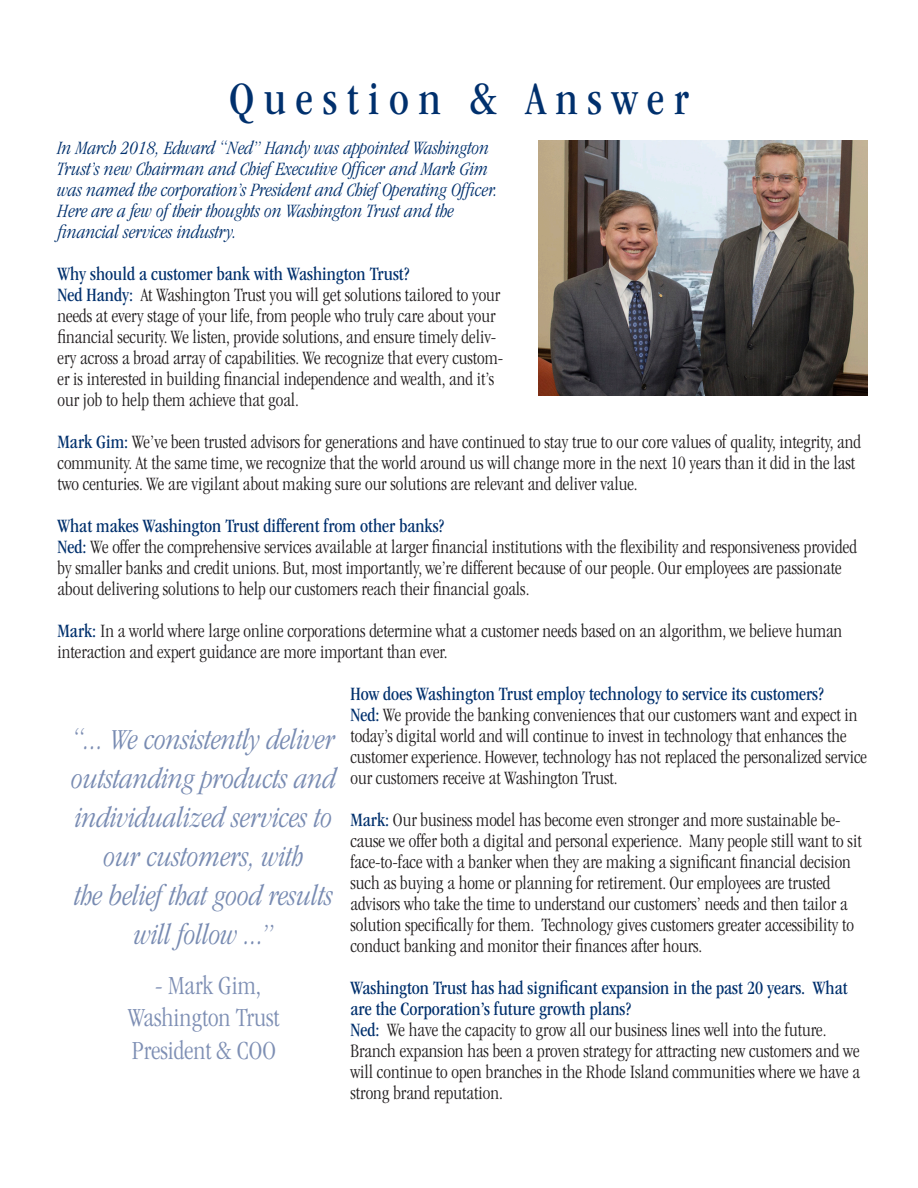
<style>
.page{position:relative;width:918px;height:1188px;background:#fff}
.page>*{position:absolute;margin:0;border:0;box-sizing:border-box;transform-origin:0 0}
.t1{font:condensed 48px "ITC Garamond Std";letter-spacing:.2em;color:#00306d}
.t2{font:italic 300 condensed 30px/39px "ITC Garamond Std";color:#788bb2;text-align:center}
.t3{font:300 condensed 27px "ITC Garamond Std";color:#7e8fb4}
.t4{font:300 condensed 19.5px/21px "ITC Garamond Std";color:#231f20}
.t5{font:condensed 19.5px/21px "ITC Garamond Std";color:#00306d}
.t6{font:italic 300 condensed 19.5px/21px "ITC Garamond Std";color:#00306d}
.s1{font-weight:400;color:#00306d}
.s2{color:#7e8fb4}
</style>
<div class="page">
<img style="left:538px;top:140px;width:329px;height:255px">
<p class="t1" style="left:229px;top:72px;width:461px">Question &amp; Answer</p>
<p class="t6" style="left:58px;top:138px;width:442px">In March 2018, Edward “Ned” Handy was appointed Washington Trust’s new Chairman and Chief Executive Officer and Mark Gim was named the corporation’s President and Chief Operating Officer.<br>Here are a few of their thoughts on Washington Trust and the</p>
<p class="t6" style="left:58px;top:222px;width:181px">financial services industry.</p>
<p class="t5" style="left:58px;top:264px;width:353px">Why should a customer bank with Washington Trust?</p>
<p class="t4" style="left:58px;top:285px;width:447px"><span class="s1">Ned Handy:</span> At Washington Trust you will get solutions tailored to your needs at every stage of your life, from people who truly care about your financial security. We listen, provide solutions, and ensure timely deliv&shy;ery across a broad array of capabilities. We recognize that every custom&shy;er is interested in building financial independence and wealth, and it’s our job to help them achieve that goal.</p>
<p class="t4" style="left:58px;top:432px;width:805px"><span class="s1">Mark Gim:</span> We’ve been trusted advisors for generations and have continued to stay true to our core values of quality, integrity, and community. At the same time, we recognize that the world around us will change more in the next 10 years than it did in the last two centuries. We are vigilant about making sure our solutions are relevant and deliver value.</p>
<p class="t5" style="left:58px;top:516px;width:388px">What makes Washington Trust different from other banks?</p>
<p class="t4" style="left:58px;top:537px;width:801px"><span class="s1">Ned:</span> We offer the comprehensive services available at larger financial institutions with the flexibility and responsiveness provided by smaller banks and credit unions. But, most importantly, we’re different because of our people. Our employees are passionate about delivering solutions to help our customers reach their financial goals.</p>
<p class="t4" style="left:58px;top:621px;width:786px"><span class="s1">Mark:</span> In a world where large online corporations determine what a customer needs based on an algorithm, we believe human interaction and expert guidance are more important than ever.</p>
<p class="t5" style="left:350px;top:684px;width:475px">How does Washington Trust employ technology to service its customers?</p>
<p class="t4" style="left:350px;top:705px;width:518px"><span class="s1">Ned:</span> We provide the banking conveniences that our customers want and expect in today’s digital world and will continue to invest in technology that enhances the customer experience. However, technology has not replaced the personalized service our customers receive at Washington Trust.</p>
<p class="t4" style="left:350px;top:810px;width:513px"><span class="s1">Mark:</span> Our business model has become even stronger and more sustainable be&shy;cause we offer both a digital and personal experience. Many people still want to sit face-to-face with a banker when they are making a significant financial decision such as buying a home or planning for retirement. Our employees are trusted advisors who take the time to understand our customers’ needs and then tailor a solution specifically for them. Technology gives customers greater accessibility to conduct banking and monitor their finances after hours.</p>
<p class="t5" style="left:350px;top:978px;width:499px">Washington Trust has had significant expansion in the past 20 years. What are the Corporation’s future growth plans?</p>
<p class="t4" style="left:350px;top:1020px;width:511px"><span class="s1">Ned:</span> We have the capacity to grow all our business lines well into the future.<br>Branch expansion has been a proven strategy for attracting new customers and we will continue to open branches in the Rhode Island communities where we have a strong brand reputation.</p>
<p class="t2" style="left:72px;top:720px;width:266px"><span class="s2">“...</span> We consistently deliver outstanding products and individualized services to our customers, with</p>
<p class="t2" style="left:74px;top:876px;width:260px">the belief that good results will follow ...<span class="s2">”</span></p>
<p class="t3" style="left:155px;top:971px;width:107px">- Mark Gim,</p>
<p class="t3" style="left:128px;top:1003px;width:153px">Washington Trust</p>
<p class="t3" style="left:132px;top:1035px;width:146px">President &amp; COO</p>
</div>
